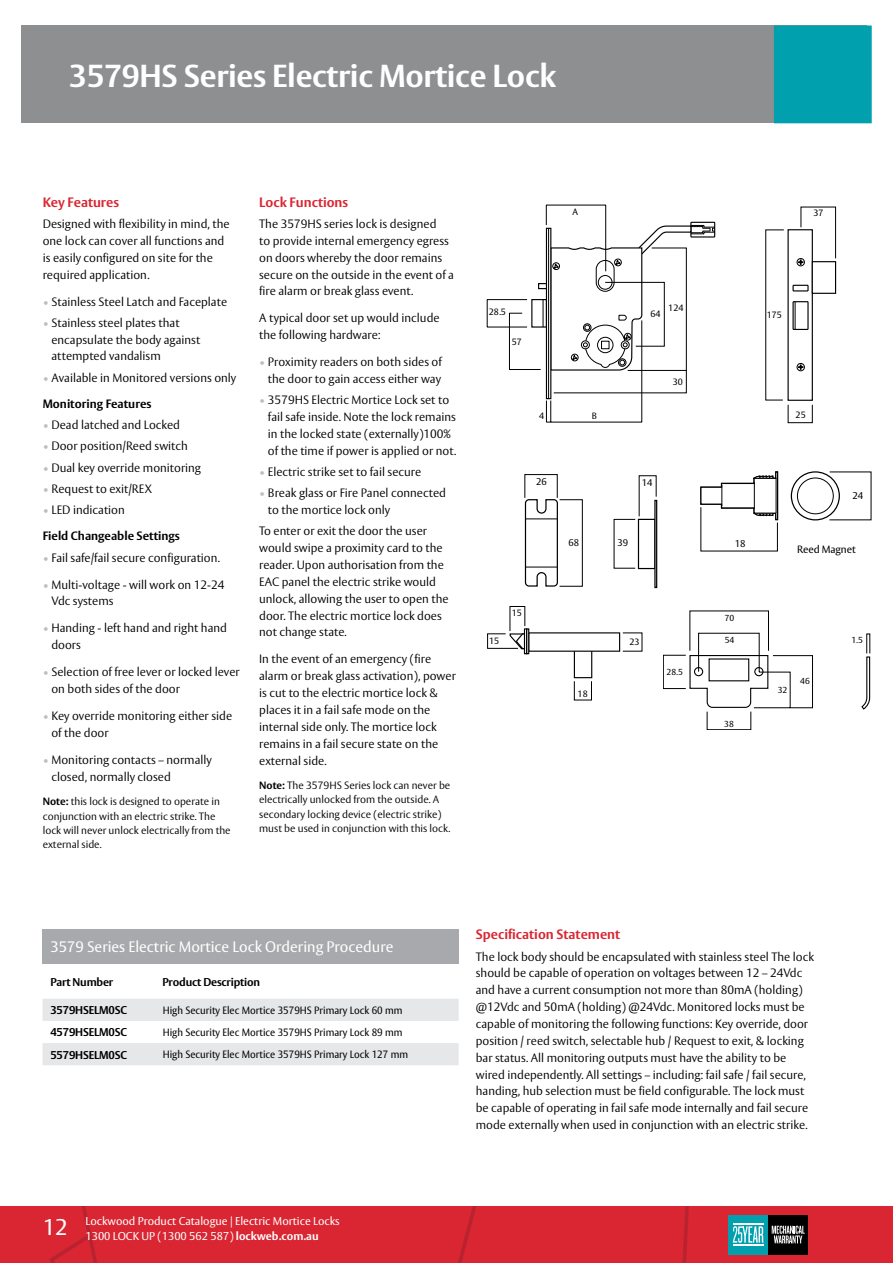
<style>
.page{position:relative;width:893px;height:1263px;background:#fff}
.page>*{position:absolute;margin:0;border:0;box-sizing:border-box;transform-origin:0 0}
.t1{font:700 31.5px "ASSA Vesta";letter-spacing:-.01em;color:#fff}
.t2{font:22.5px "ASSA Vesta";color:#fff}
.t3{font:15px "ASSA Vesta";color:#fff}
.t4{font:700 13.5px "ASSA Vesta";color:#d92632}
.t5{font:300 12px/16.8px "ASSA Vesta";color:#000}
.t6{font:700 12px "ASSA Vesta";color:#000}
.t7{font:11.25px/15px "ASSA Vesta";color:#fff}
.t8{font:700 11.25px "ASSA Vesta";letter-spacing:-.015em;color:#000}
.t9{font:300 10.5px/14.2px "ASSA Vesta";color:#000}
.t10{font:10.5px "ASSA Vesta";color:#000;scale:.95 1}
.t11{font:10.5px "ASSA Vesta";color:#000}
.t12{font:9.75px "ASSA Vesta";color:#000}
.t13{font:9.6px "ASSA Vesta";color:#000}
.t14{font:9.15px "ASSA Vesta";color:#000}
.t15{font:9px "ASSA Vesta";color:#000}
.t16{font:8.7px "ASSA Vesta";color:#000}
.s1{color:#bcbec0}
.s2{font-weight:700}
</style>
<div class="page">
<div style="left:0;top:1206px;width:893px;height:57px;background:#d92632"></div>
<svg style="left:57px;top:1206px;width:37px;height:34px"></svg>
<div style="left:728px;top:1215px;width:40px;height:40px;background:#00a0af"></div>
<div style="left:768px;top:1215px;width:40px;height:40px;background:#000"></div>
<svg style="left:772px;top:1225px;width:33px;height:18px"></svg>
<svg style="left:733px;top:1226px;width:30px;height:17px"></svg>
<hr style="left:733px;top:1224px;width:30px;height:1px;background:#fff">
<hr style="left:733px;top:1244px;width:30px;height:1px;background:#fff">
<div style="left:21px;top:26px;width:846px;height:97px;background:#8d8f91"></div>
<div style="left:774px;top:26px;width:98px;height:97px;background:#00a0af"></div>
<svg style="left:546px;top:207px;width:290px;height:217px"></svg>
<div style="left:788px;top:405px;width:24px;height:18px;border:1px solid #000"></div>
<div style="left:787px;top:229px;width:26px;height:172px;background:#fff;border:1px solid #000"></div>
<svg style="left:792px;top:258px;width:44px;height:113px"></svg>
<div style="left:487px;top:299px;width:40px;height:28px;border:1px solid #000"></div>
<svg style="left:509px;top:205px;width:206px;height:217px"></svg>
<svg style="left:546px;top:228px;width:5px;height:171px"></svg>
<hr style="left:548px;top:228px;width:1px;height:171px;background:#000">
<div style="left:654px;top:500px;width:3px;height:88px;border:1px solid #000"></div>
<div style="left:525px;top:474px;width:32px;height:24px;border:1px solid #000"></div>
<svg style="left:524px;top:475px;width:133px;height:112px"></svg>
<svg style="left:700px;top:471px;width:171px;height:80px"></svg>
<svg style="left:487px;top:606px;width:384px;height:124px"></svg>
<div style="left:43px;top:929px;width:416px;height:35px;background:#a7a9ac"></div>
<svg style="left:43px;top:999px;width:416px;height:66px"></svg>
<h1 class="t1" style="left:69px;top:56px;width:488px">3579HS Series Electric Mortice Lock</h1>
<p class="t4" style="left:43px;top:194px;width:78px">Key Features</p>
<p class="t5" style="left:43px;top:216px;width:188px">Designed with flexibility in mind, the one lock can cover all functions and is easily configured on site for the required application.</p>
<p class="t5" style="left:43px;top:293px;width:186px"><span class="s1">•</span> Stainless Steel Latch and Faceplate</p>
<p class="t5" style="left:51px;top:315px;width:150px;text-indent:-9px"><span class="s1">•</span> Stainless steel plates that encapsulate the body against attempted vandalism</p>
<p class="t5" style="left:43px;top:369px;width:195px"><span class="s1">•</span> Available in Monitored versions only</p>
<p class="t6" style="left:43px;top:397px;width:110px">Monitoring Features</p>
<p class="t5" style="left:43px;top:417px;width:139px"><span class="s1">•</span> Dead latched and Locked</p>
<p class="t5" style="left:43px;top:438px;width:147px"><span class="s1">•</span> Door position/Reed switch</p>
<p class="t5" style="left:43px;top:459px;width:160px"><span class="s1">•</span> Dual key override monitoring</p>
<p class="t5" style="left:43px;top:481px;width:111px"><span class="s1">•</span> Request to exit/REX</p>
<p class="t5" style="left:43px;top:502px;width:84px"><span class="s1">•</span> LED indication</p>
<p class="t6" style="left:43px;top:529px;width:139px">Field Changeable Settings</p>
<p class="t5" style="left:43px;top:549px;width:179px"><span class="s1">•</span> Fail safe/fail secure configuration.</p>
<p class="t5" style="left:51px;top:576px;width:175px;text-indent:-9px"><span class="s1">•</span> Multi-voltage - will work on 12-24<br>Vdc systems</p>
<p class="t5" style="left:51px;top:620px;width:177px;text-indent:-9px"><span class="s1">•</span> Handing - left hand and right hand doors</p>
<p class="t5" style="left:51px;top:664px;width:190px;text-indent:-9px"><span class="s1">•</span> Selection of free lever or locked lever on both sides of the door</p>
<p class="t5" style="left:51px;top:708px;width:182px;text-indent:-9px"><span class="s1">•</span> Key override monitoring either side of the door</p>
<p class="t5" style="left:51px;top:752px;width:162px;text-indent:-9px"><span class="s1">•</span> Monitoring contacts – normally closed, normally closed</p>
<p class="t9" style="left:43px;top:795px;width:189px"><span class="s2">Note:</span> this lock is designed to operate in conjunction with an electric strike. The lock will never unlock electrically from the external side.</p>
<p class="t4" style="left:259px;top:194px;width:90px">Lock Functions</p>
<p class="t5" style="left:259px;top:216px;width:196px">The 3579HS series lock is designed<br>to provide internal emergency egress on doors whereby the door remains secure on the outside in the event of a fire alarm or break glass event.</p>
<p class="t5" style="left:259px;top:310px;width:182px">A typical door set up would include the following hardware:</p>
<p class="t5" style="left:259px;top:354px;width:184px;text-align:right"><span class="s1">•</span> Proximity readers on both sides of the door to gain access either way</p>
<p class="t5" style="left:268px;top:392px;width:190px;text-indent:-9px"><span class="s1">•</span> 3579HS Electric Mortice Lock set to fail safe inside. Note the lock remains in the locked state (externally)100% of the time if power is applied or not.</p>
<p class="t5" style="left:259px;top:464px;width:164px"><span class="s1">•</span> Electric strike set to fail secure</p>
<p class="t5" style="left:268px;top:485px;width:180px;text-indent:-9px"><span class="s1">•</span> Break glass or Fire Panel connected to the mortice lock only</p>
<p class="t5" style="left:259px;top:523px;width:191px">To enter or exit the door the user would swipe a proximity card to the reader. Upon authorisation from the<br>EAC panel the electric strike would unlock, allowing the user to open the door. The electric mortice lock does not change state.</p>
<p class="t5" style="left:259px;top:651px;width:198px">In the event of an emergency (fire alarm or break glass activation), power is cut to the electric mortice lock &amp; places it in a fail safe mode on the internal side only. The mortice lock remains in a fail secure state on the external side.</p>
<p class="t9" style="left:259px;top:779px;width:193px"><span class="s2">Note:</span> The 3579HS Series lock can never be electrically unlocked from the outside. A secondary locking device (electric strike) must be used in conjunction with this lock.</p>
<p class="t14" style="left:573px;top:206px;width:7px">A</p>
<p class="t14" style="left:489px;top:307px;width:19px">28.5</p>
<p class="t14" style="left:512px;top:336px;width:12px">57</p>
<p class="t14" style="left:539px;top:410px;width:7px">4</p>
<p class="t14" style="left:592px;top:410px;width:7px">B</p>
<p class="t14" style="left:650px;top:308px;width:12px">64</p>
<p class="t14" style="left:668px;top:302px;width:17px">124</p>
<p class="t14" style="left:673px;top:376px;width:12px">30</p>
<p class="t13" style="left:536px;top:476px;width:12px">26</p>
<p class="t13" style="left:642px;top:477px;width:12px">14</p>
<p class="t13" style="left:568px;top:537px;width:12px">68</p>
<p class="t13" style="left:617px;top:537px;width:12px">39</p>
<p class="t15" style="left:512px;top:607px;width:12px">15</p>
<p class="t15" style="left:489px;top:635px;width:12px">15</p>
<p class="t15" style="left:629px;top:636px;width:12px">23</p>
<p class="t15" style="left:578px;top:688px;width:12px">18</p>
<p class="t16" style="left:667px;top:667px;width:18px">28.5</p>
<p class="t14" style="left:813px;top:207px;width:12px">37</p>
<p class="t14" style="left:767px;top:309px;width:17px">175</p>
<p class="t12" style="left:735px;top:537px;width:12px">18</p>
<p class="t16" style="left:725px;top:613px;width:11px">70</p>
<p class="t16" style="left:725px;top:634px;width:11px">54</p>
<p class="t16" style="left:724px;top:718px;width:11px">38</p>
<p class="t14" style="left:796px;top:410px;width:12px">25</p>
<p class="t12" style="left:852px;top:490px;width:12px">24</p>
<p class="t11" style="left:797px;top:543px;width:60px">Reed Magnet</p>
<p class="t16" style="left:778px;top:684px;width:11px">32</p>
<p class="t16" style="left:800px;top:676px;width:11px">46</p>
<p class="t16" style="left:851px;top:634px;width:13px">1.5</p>
<p class="t3" style="left:50px;top:938px;width:345px">3579 Series Electric Mortice Lock Ordering Procedure</p>
<p class="t8" style="left:50px;top:975px;width:64px">Part Number</p>
<p class="t8" style="left:162px;top:975px;width:99px">Product Description</p>
<p class="t8" style="left:50px;top:1003px;width:78px">3579HSELM0SC</p>
<p class="t10" style="left:163px;top:1004px;width:254px">High Security Elec Mortice 3579HS Primary Lock 60 mm</p>
<p class="t8" style="left:50px;top:1025px;width:78px">4579HSELM0SC</p>
<p class="t10" style="left:163px;top:1026px;width:254px">High Security Elec Mortice 3579HS Primary Lock 89 mm</p>
<p class="t8" style="left:50px;top:1048px;width:78px">5579HSELM0SC</p>
<p class="t10" style="left:163px;top:1048px;width:260px">High Security Elec Mortice 3579HS Primary Lock 127 mm</p>
<h2 class="t2" style="left:43px;top:1214px;width:26px">12</h2>
<p class="t7" style="left:85px;top:1214px;width:256px">Lockwood Product Catalogue | Electric Mortice Locks<br>1300 LOCK UP (1300 562 587) <span class="s2">lockweb.com.au</span></p>
<p class="t4" style="left:476px;top:926px;width:146px">Specification Statement</p>
<p class="t5" style="left:476px;top:948px;width:340px">The lock body should be encapsulated with stainless steel The lock should be capable of operation on voltages between 12 – 24Vdc and have a current consumption not more than 80mA (holding) @12Vdc and 50mA (holding) @24Vdc. Monitored locks must be capable of monitoring the following functions: Key override, door position / reed switch, selectable hub / Request to exit, &amp; locking bar status. All monitoring outputs must have the ability to be wired independently. All settings – including: fail safe / fail secure, handing, hub selection must be field configurable. The lock must be capable of operating in fail safe mode internally and fail secure mode externally when used in conjunction with an electric strike.</p>
</div>
